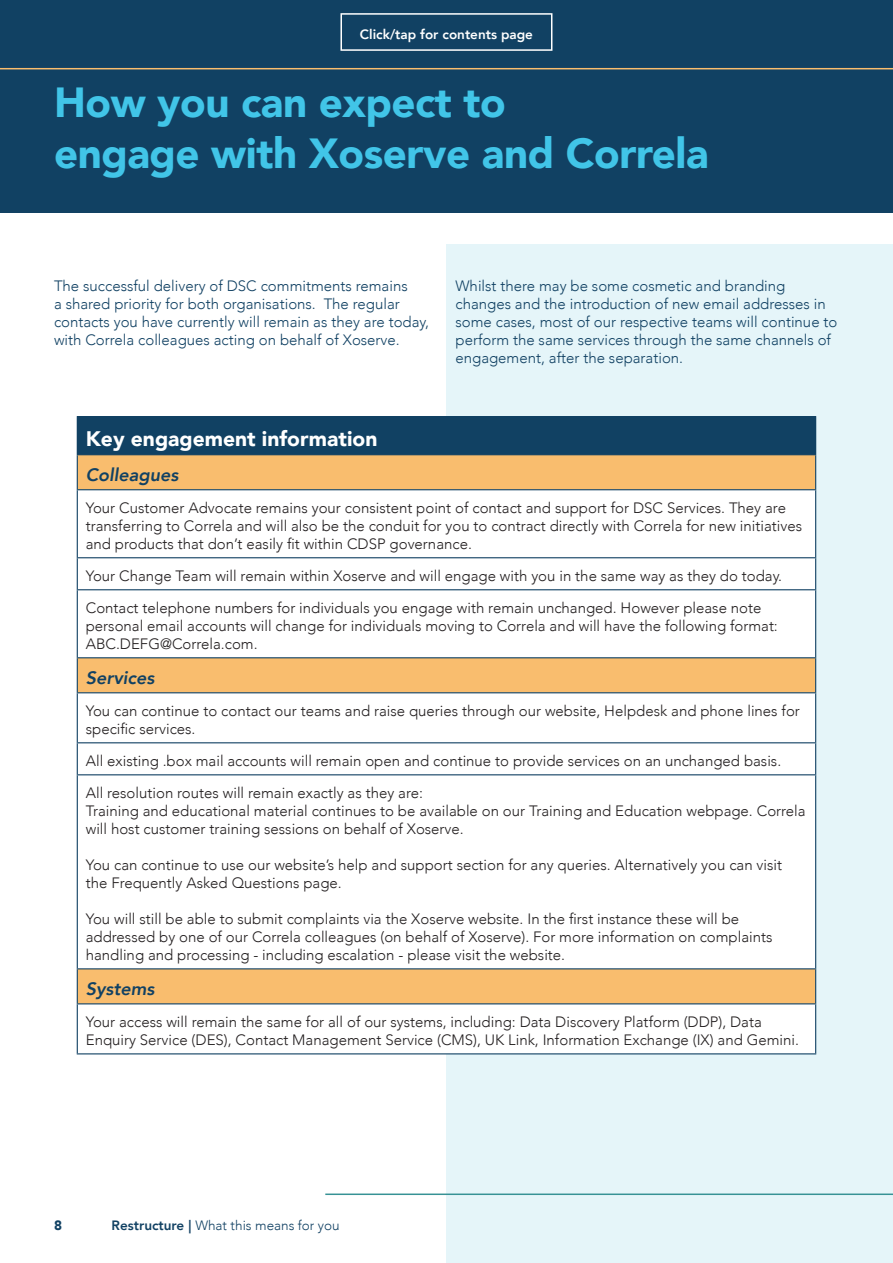
<style>
.page{position:relative;width:893px;height:1263px;background:#fff}
.page>*{position:absolute;margin:0;border:0;box-sizing:border-box;transform-origin:0 0}
.t1{font:900 42px/50.4px "Avenir";letter-spacing:-.01em;color:#41c5e8}
.t2{font:900 21px "Avenir";color:#fff}
.t3{font:italic 800 18px "Avenir";color:#114163}
.t4{font:300 15px/18px "Avenir";color:#231f20}
.t5{font:300 15px/18px "Avenir";color:#114163}
.t6{font:300 13.5px "Avenir";color:#114163}
.t7{font:800 13.5px "Avenir";color:#fff}
.t8{font:900 13.5px "Avenir";color:#114163}
.s1{font-weight:800}
</style>
<div class="page">
<div style="left:0;top:0;width:893px;height:213px;background:#114163"></div>
<div style="left:446px;top:244px;width:447px;height:1019px;background:#e5f5f9"></div>
<hr style="left:0;top:68px;width:893px;height:1px;background:#f9bd6e">
<hr style="left:325px;top:1193px;width:568px;height:2px;background:#379295">
<div style="left:77px;top:417px;width:739px;height:38px;background:#114163"></div>
<div style="left:78px;top:455px;width:737px;height:34px;background:#f9bd6e"></div>
<svg style="left:78px;top:490px;width:737px;height:563px;fill:#fff"></svg>
<hr style="left:77px;top:416px;width:739px;height:1px;background:#114163">
<hr style="left:77px;top:455px;width:1px;height:34px;background:#114163">
<hr style="left:815px;top:455px;width:1px;height:34px;background:#114163">
<hr style="left:77px;top:489px;width:739px;height:1px;background:#114163">
<hr style="left:77px;top:490px;width:1px;height:67px;background:#114163">
<hr style="left:815px;top:490px;width:1px;height:67px;background:#114163">
<hr style="left:77px;top:557px;width:739px;height:1px;background:#114163">
<hr style="left:77px;top:558px;width:1px;height:31px;background:#114163">
<hr style="left:815px;top:558px;width:1px;height:31px;background:#114163">
<hr style="left:77px;top:589px;width:739px;height:1px;background:#114163">
<hr style="left:77px;top:590px;width:1px;height:67px;background:#114163">
<hr style="left:815px;top:590px;width:1px;height:67px;background:#114163">
<hr style="left:77px;top:657px;width:739px;height:1px;background:#114163">
<hr style="left:77px;top:658px;width:1px;height:34px;background:#114163">
<hr style="left:815px;top:658px;width:1px;height:34px;background:#114163">
<hr style="left:77px;top:692px;width:739px;height:1px;background:#114163">
<hr style="left:77px;top:693px;width:1px;height:49px;background:#114163">
<hr style="left:815px;top:693px;width:1px;height:49px;background:#114163">
<hr style="left:77px;top:742px;width:739px;height:1px;background:#114163">
<hr style="left:77px;top:743px;width:1px;height:31px;background:#114163">
<hr style="left:815px;top:743px;width:1px;height:31px;background:#114163">
<hr style="left:77px;top:774px;width:739px;height:1px;background:#114163">
<hr style="left:77px;top:775px;width:1px;height:193px;background:#114163">
<hr style="left:815px;top:775px;width:1px;height:193px;background:#114163">
<hr style="left:77px;top:968px;width:739px;height:1px;background:#114163">
<hr style="left:77px;top:969px;width:1px;height:34px;background:#114163">
<hr style="left:815px;top:969px;width:1px;height:34px;background:#114163">
<hr style="left:77px;top:1003px;width:739px;height:1px;background:#114163">
<hr style="left:77px;top:1004px;width:1px;height:49px;background:#114163">
<hr style="left:815px;top:1004px;width:1px;height:49px;background:#114163">
<hr style="left:77px;top:1053px;width:739px;height:1px;background:#114163">
<div style="left:340px;top:13px;width:212px;height:38px;border:2px solid #fff"></div>
<p class="t7" style="left:360px;top:24px;width:175px">Click/tap for contents page</p>
<h1 class="t1" style="left:54px;top:76px;width:656px">How you can expect to<br>engage with Xoserve and Correla</h1>
<p class="t5" style="left:54px;top:277px;width:376px">The successful delivery of DSC commitments remains<br>a shared priority for both organisations. The regular contacts you have currently will remain as they are today, with Correla colleagues acting on behalf of Xoserve.</p>
<p class="t5" style="left:455px;top:277px;width:383px">Whilst there may be some cosmetic and branding changes and the introduction of new email addresses in some cases, most of our respective teams will continue to perform the same services through the same channels of engagement, after the separation.</p>
<h2 class="t2" style="left:86px;top:421px;width:293px">Key engagement information</h2>
<p class="t3" style="left:86px;top:464px;width:94px">Colleagues</p>
<p class="t4" style="left:86px;top:499px;width:718px">Your Customer Advocate remains your consistent point of contact and support for DSC Services. They are transferring to Correla and will also be the conduit for you to contract directly with Correla for new initiatives and products that don’t easily fit within CDSP governance.</p>
<p class="t4" style="left:86px;top:560px;width:698px;line-height:32px">Your Change Team will remain within Xoserve and will engage with you in the same way as they do today.<br>Contact telephone numbers for individuals you engage with remain unchanged. However please note</p>
<p class="t4" style="left:86px;top:617px;width:694px">personal email accounts will change for individuals moving to Correla and will have the following format:<br>ABC.DEFG@Correla.com.</p>
<p class="t3" style="left:86px;top:667px;width:70px">Services</p>
<p class="t4" style="left:86px;top:702px;width:716px">You can continue to contact our teams and raise queries through our website, Helpdesk and phone lines for specific services.</p>
<p class="t4" style="left:86px;top:745px;width:697px;line-height:32px">All existing .box mail accounts will remain open and continue to provide services on an unchanged basis.<br>All resolution routes will remain exactly as they are:</p>
<p class="t4" style="left:86px;top:802px;width:721px">Training and educational material continues to be available on our Training and Education webpage. Correla will host customer training sessions on behalf of Xoserve.</p>
<p class="t4" style="left:86px;top:856px;width:698px">You can continue to use our website’s help and support section for any queries. Alternatively you can visit the Frequently Asked Questions page.</p>
<p class="t4" style="left:86px;top:910px;width:688px">You will still be able to submit complaints via the Xoserve website. In the first instance these will be addressed by one of our Correla colleagues (on behalf of Xoserve). For more information on complaints handling and processing - including escalation - please visit the website.</p>
<p class="t3" style="left:86px;top:978px;width:70px">Systems</p>
<p class="t4" style="left:86px;top:1013px;width:715px">Your access will remain the same for all of our systems, including: Data Discovery Platform (DDP), Data<br>Enquiry Service (DES), Contact Management Service (CMS), UK Link, Information Exchange (IX) and Gemini.</p>
<p class="t8" style="left:54px;top:1214px;width:9px">8</p>
<p class="t6" style="left:112px;top:1217px;width:230px"><span class="s1">Restructure |</span> What this means for you</p>
</div>
